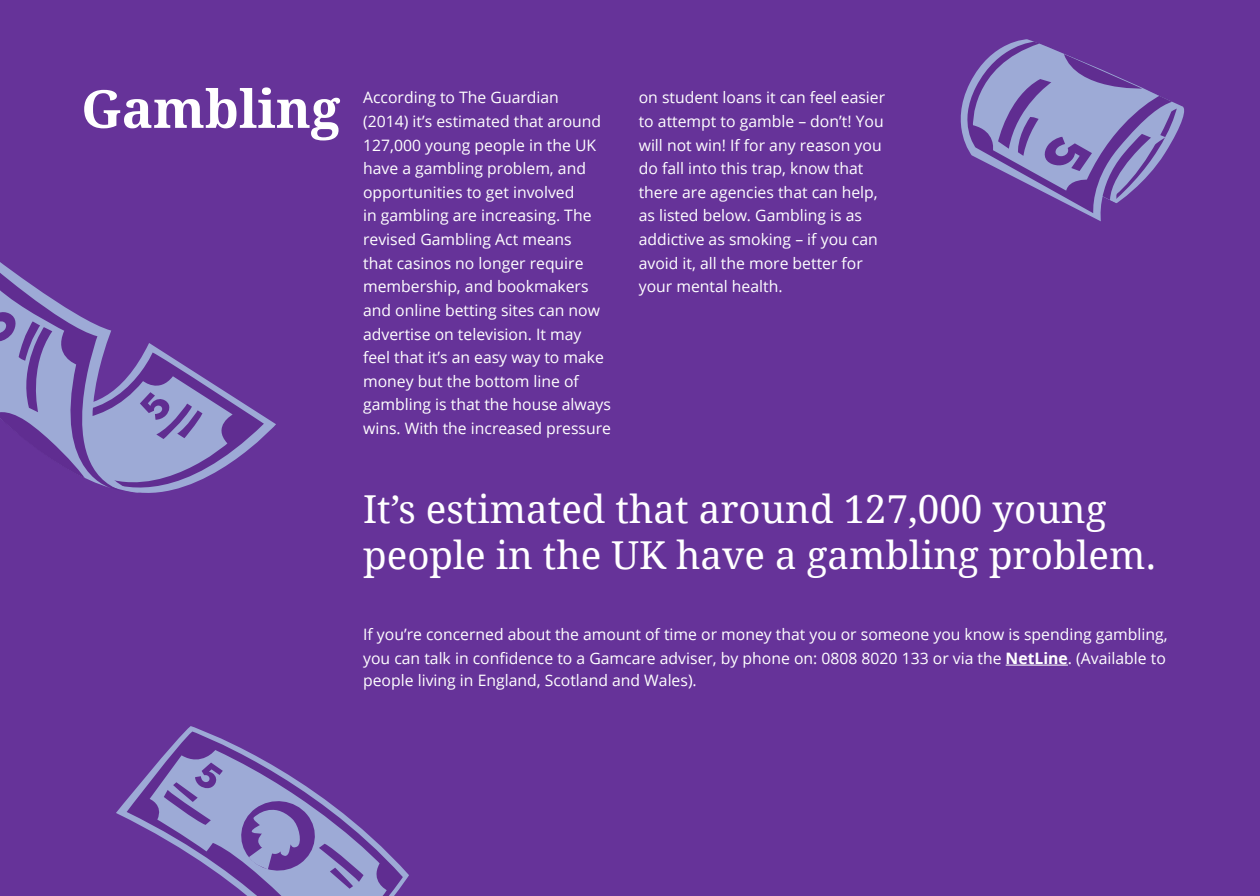
<style>
.page{position:relative;width:1260px;height:896px;background:#639}
.page>*{position:absolute;margin:0;border:0;box-sizing:border-box;transform-origin:0 0}
.t1{font:700 52.5px "Droid Serif";color:#fff}
.t2{font:38.5px/46.4px "Droid Serif";color:#fff}
.t3{font:15.75px/23.6px "Open Sans";color:#fff}
.s1{font-weight:700}
</style>
<div class="page">
<hr style="left:1006px;top:665px;width:62px;height:1px;background:#fff">
<svg style="left:0;top:262px;width:276px;height:231px"></svg>
<svg style="left:116px;top:726px;width:293px;height:158px"></svg>
<svg style="left:127px;top:732px;width:276px;height:164px"></svg>
<svg style="left:150px;top:750px;width:237px;height:146px"></svg>
<svg style="left:960px;top:39px;width:225px;height:182px"></svg>
<h1 class="t1" style="left:81px;top:79px;width:261px">Gambling</h1>
<p class="t3" style="left:363px;top:85px;width:249px">According to The Guardian<br>(2014) it’s estimated that around<br>127,000 young people in the UK have a gambling problem, and opportunities to get involved<br>in gambling are increasing. The revised Gambling Act means<br>that casinos no longer require membership, and bookmakers and online betting sites can now advertise on television. It may feel that it’s an easy way to make money but the bottom line of gambling is that the house always wins. With the increased pressure</p>
<p class="t3" style="left:639px;top:85px;width:248px">on student loans it can feel easier to attempt to gamble – don’t! You will not win! If for any reason you do fall into this trap, know that there are agencies that can help, as listed below. Gambling is as addictive as smoking – if you can avoid it, all the more better for your mental health.</p>
<h2 class="t2" style="left:363px;top:486px;width:795px">It’s estimated that around 127,000 young people in the UK have a gambling problem.</h2>
<p class="t3" style="left:363px;top:622px;width:806px">If you’re concerned about the amount of time or money that you or someone you know is spending gambling, you can talk in confidence to a Gamcare adviser, by phone on: 0808 8020 133 or via the <span class="s1">NetLine</span>. (Available to</p>
<p class="t3" style="left:363px;top:668px;width:335px">people living in England, Scotland and Wales).</p>
</div>
